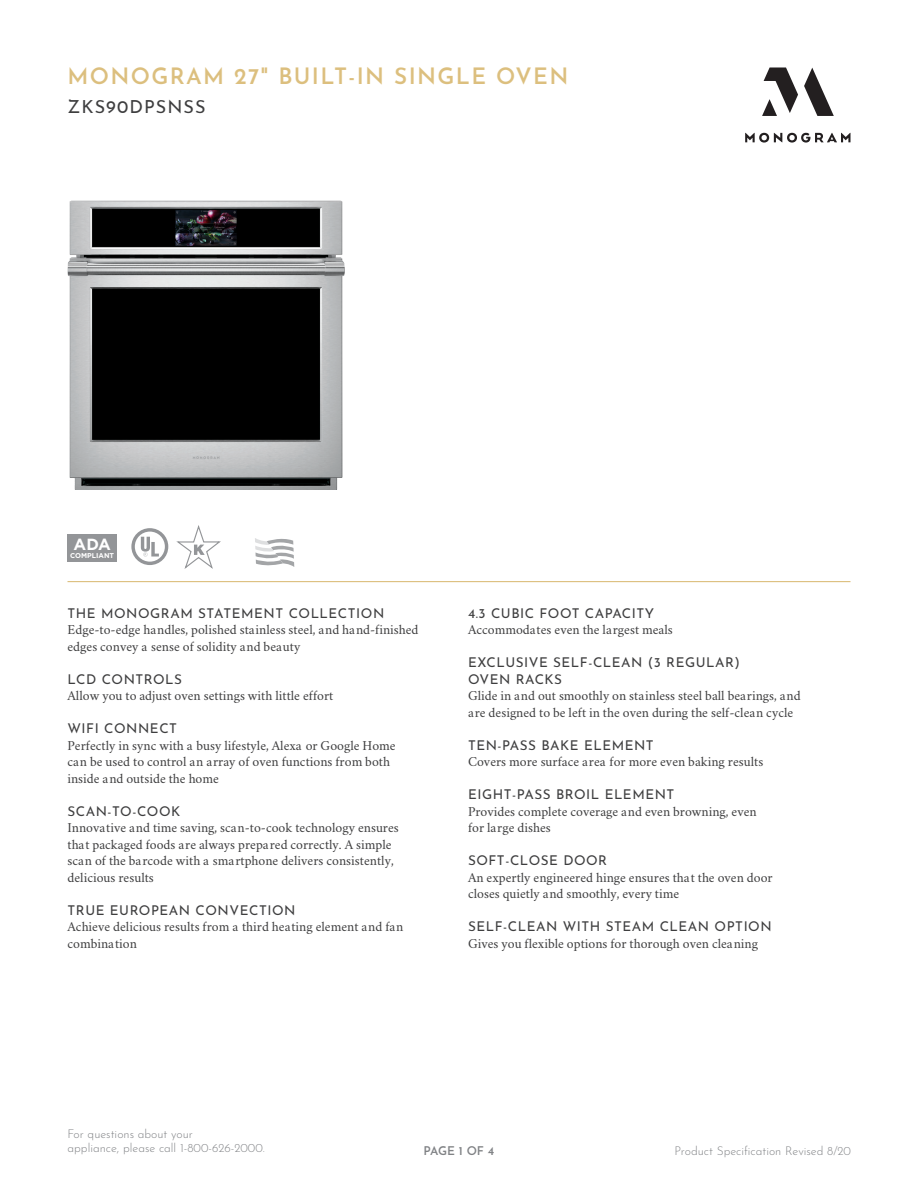
<style>
.page{position:relative;width:918px;height:1188px;background:#fff}
.page>*{position:absolute;margin:0;border:0;box-sizing:border-box;transform-origin:0 0}
.TITLE_HEADER{font:600 22.5px "Josefin Sans";letter-spacing:.06em;color:#dcbf7e}
.TITLE_SUBHEAD{font:18px "Josefin Sans";letter-spacing:.06em;color:#3e3e3f}
.t1{font:700 16.2px "Gotham";color:#fff}
.F___B_COPY{font:13.5px/16.5px "Crimson";color:#3e3e3f}
.t2{font:300 12px/14.4px "Josefin Sans";color:#808285}
.t3{font:600 12px "Josefin Sans";letter-spacing:-.015em;color:#808285}
.t4{font:700 7.05px "Gotham";color:#fff}
.s1{font-family:"Josefin Sans"}
</style>
<div class="page">
<svg style="left:745px;top:68px;width:105px;height:75px"></svg>
<hr style="left:68px;top:581px;width:782px;height:1px;background:#dcbf7e">
<svg style="left:131px;top:528px;width:37px;height:37px"></svg>
<div style="left:68px;top:535px;width:49px;height:27px;background:#939598"></div>
<svg style="left:176px;top:525px;width:45px;height:44px"></svg>
<svg style="left:255px;top:538px;width:39px;height:29px"></svg>
<img style="left:68px;top:201px;width:277px;height:289px">
<p class="TITLE_HEADER" style="left:68px;top:57px;width:502px">MONOGRAM 27" BUILT-IN SINGLE OVEN</p>
<p class="TITLE_SUBHEAD" style="left:68px;top:92px;width:140px">ZKS90DPSNSS</p>
<p class="t1" style="left:73px;top:534px;width:39px">ADA</p>
<p class="t4" style="left:70px;top:551px;width:45px">COMPLIANT</p>
<p class="F___B_COPY" style="left:68px;top:604px;width:353px"><span class="s1">THE MONOGRAM STATEMENT COLLECTION<br></span>Edge-to-edge handles, polished stainless steel, and hand-finished edges convey a sense of solidity and beauty</p>
<p class="F___B_COPY" style="left:68px;top:670px;width:267px"><span class="s1">LCD CONTROLS<br></span>Allow you to adjust oven settings with little effort</p>
<p class="F___B_COPY" style="left:68px;top:720px;width:330px"><span class="s1">WIFI CONNECT<br></span>Perfectly in sync with a busy lifestyle, Alexa or Google Home can be used to control an array of oven functions from both inside and outside the home</p>
<p class="F___B_COPY" style="left:68px;top:802px;width:333px"><span class="s1">SCAN-TO-COOK<br></span>Innovative and time saving, scan-to-cook technology ensures that packaged foods are always prepared correctly. A simple scan of the barcode with a smartphone delivers consistently, delicious results</p>
<p class="F___B_COPY" style="left:68px;top:901px;width:337px"><span class="s1">TRUE EUROPEAN CONVECTION<br></span>Achieve delicious results from a third heating element and fan combination</p>
<p class="F___B_COPY" style="left:468px;top:604px;width:206px"><span class="s1">4.3 CUBIC FOOT CAPACITY<br></span>Accommodates even the largest meals</p>
<p class="F___B_COPY" style="left:468px;top:654px;width:334px"><span class="s1">EXCLUSIVE SELF-CLEAN (3 REGULAR)<br>OVEN RACKS<br></span>Glide in and out smoothly on stainless steel ball bearings, and are designed to be left in the oven during the self-clean cycle</p>
<p class="F___B_COPY" style="left:468px;top:736px;width:297px"><span class="s1">TEN-PASS BAKE ELEMENT<br></span>Covers more surface area for more even baking results</p>
<p class="F___B_COPY" style="left:468px;top:786px;width:290px"><span class="s1">EIGHT-PASS BROIL ELEMENT<br></span>Provides complete coverage and even browning, even for large dishes</p>
<p class="F___B_COPY" style="left:468px;top:852px;width:306px"><span class="s1">SOFT-CLOSE DOOR<br></span>An expertly engineered hinge ensures that the oven door closes quietly and smoothly, every time</p>
<p class="F___B_COPY" style="left:468px;top:918px;width:305px"><span class="s1">SELF-CLEAN WITH STEAM CLEAN OPTION<br></span>Gives you flexible options for thorough oven cleaning</p>
<p class="t2" style="left:68px;top:1125px;width:199px">For questions about your<br>appliance, please call 1-800-626-2000.</p>
<p class="t3" style="left:424px;top:1140px;width:72px">PAGE 1 OF 4</p>
<p class="t2" style="left:674px;top:1142px;width:178px">Product Specification Revised 8/20</p>
</div>
